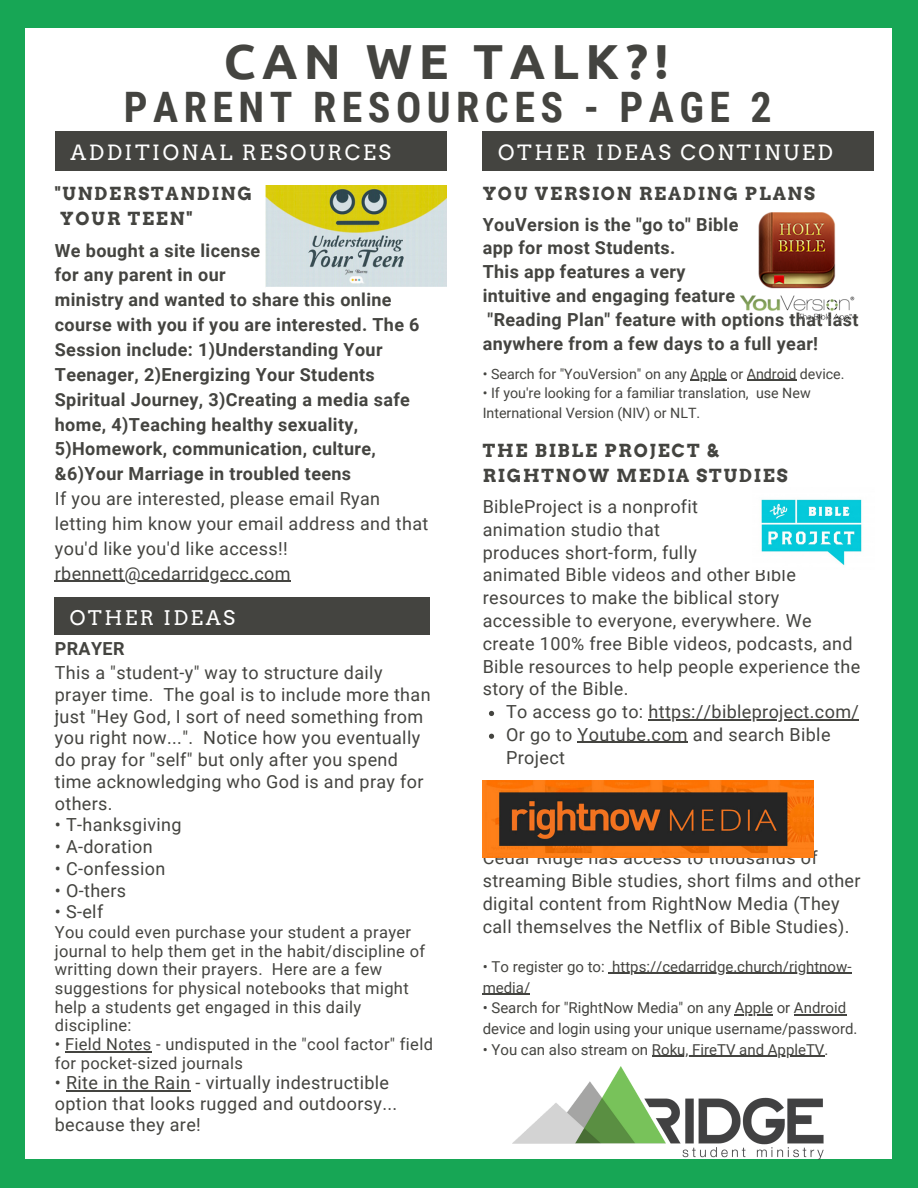
<style>
.page{position:relative;width:918px;height:1188px;background:#17a655}
.page>*{position:absolute;margin:0;border:0;box-sizing:border-box;transform-origin:0 0}
.t1{font:700 49.2px "Ubuntu";letter-spacing:.13em;color:#444440}
.t2{font:700 42px "Roboto Condensed";letter-spacing:.13em;color:#444440}
.t3{font:21px "Arvo";letter-spacing:.12em;color:#fff}
.t4{font:20.1px "Arvo";letter-spacing:.12em;color:#fff}
.t5{font:18px/22.8px "Roboto";letter-spacing:.02em;color:#444440}
.t6{font:700 18px/24.9px "Roboto";letter-spacing:.02em;color:#444440}
.t7{font:700 18px/24.9px "Arvo";letter-spacing:.1em;color:#444440}
.t8{font:16.5px/18.6px "Roboto";letter-spacing:.02em;color:#444440}
.t9{font:15px/20.7px "Roboto";color:#444440}
.t10{font:14.25px/19.6px "Roboto";color:#444440}
.t11{font:13.65px "Roboto";color:#444440}
</style>
<div class="page">
<div style="left:26px;top:29px;width:866px;height:1130px;background:#fff"></div>
<hr style="left:55px;top:581px;width:236px;height:1px;background:#444440">
<hr style="left:65px;top:1051px;width:87px;height:1px;background:#444440">
<hr style="left:66px;top:1090px;width:125px;height:1px;background:#444440">
<div style="left:55px;top:131px;width:391px;height:40px;background:#444440"></div>
<hr style="left:691px;top:380px;width:36px;height:1px;background:#444440">
<hr style="left:747px;top:380px;width:49px;height:1px;background:#444440">
<hr style="left:612px;top:973px;width:239px;height:1px;background:#444440">
<hr style="left:483px;top:994px;width:47px;height:1px;background:#444440">
<hr style="left:735px;top:1014px;width:38px;height:1px;background:#444440">
<hr style="left:794px;top:1014px;width:52px;height:1px;background:#444440">
<hr style="left:652px;top:1056px;width:173px;height:1px;background:#444440">
<svg style="left:489px;top:711px;width:5px;height:5px"></svg>
<hr style="left:649px;top:719px;width:210px;height:1px;background:#444440">
<svg style="left:489px;top:734px;width:5px;height:5px"></svg>
<hr style="left:578px;top:742px;width:110px;height:1px;background:#444440">
<div style="left:483px;top:131px;width:391px;height:40px;background:#444440"></div>
<img style="left:483px;top:781px;width:330px;height:76px">
<img style="left:740px;top:212px;width:115px;height:109px">
<img style="left:513px;top:1066px;width:311px;height:94px">
<img style="left:265px;top:185px;width:182px;height:102px">
<div style="left:55px;top:597px;width:375px;height:38px;background:#444440"></div>
<img style="left:761px;top:499px;width:101px;height:66px">
<h1 class="t1" style="left:224px;top:33px;width:446px">CAN WE TALK?!</h1>
<h2 class="t2" style="left:124px;top:83px;width:649px">PARENT RESOURCES - PAGE 2</h2>
<p class="t3" style="left:70px;top:140px;width:322px">ADDITIONAL RESOURCES</p>
<p class="t7" style="left:55px;top:182px;width:198px">"UNDERSTANDING<br>YOUR TEEN"</p>
<p class="t6" style="left:55px;top:238px;width:366px">We bought a site license<br>for any parent in our<br>ministry and wanted to share this online course with you if you are interested. The 6<br>Session include: 1)Understanding Your Teenager, 2)Energizing Your Students Spiritual Journey, 3)Creating a media safe home, 4)Teaching healthy sexuality, 5)Homework, communication, culture, &amp;6)Your Marriage in troubled teens</p>
<p class="t5" style="left:55px;top:487px;width:375px;line-height:24.9px">If you are interested, please email Ryan letting him know your email address and that you'd like you'd like access!! rbennett@cedarridgecc.com</p>
<p class="t4" style="left:70px;top:606px;width:167px">OTHER IDEAS</p>
<p class="t6" style="left:55px;top:637px;width:71px">PRAYER</p>
<p class="t5" style="left:55px;top:662px;width:377px;line-height:21.8px">This a "student-y" way to structure daily prayer time. The goal is to include more than just "Hey God, I sort of need something from you right now...". Notice how you eventually do pray for "self" but only after you spend time acknowledging who God is and pray for others.</p>
<p class="t5" style="left:55px;top:814px;width:128px">• T-hanksgiving</p>
<p class="t5" style="left:55px;top:836px;width:99px">• A-doration</p>
<p class="t5" style="left:55px;top:857px;width:112px">• C-onfession</p>
<p class="t5" style="left:55px;top:879px;width:73px">• O-thers</p>
<p class="t5" style="left:55px;top:901px;width:50px">• S-elf</p>
<p class="t8" style="left:55px;top:923px;width:372px">You could even purchase your student a prayer journal to help them get in the habit/discipline of writting down their prayers. Here are a few suggestions for physical notebooks that might help a students get engaged in this daily discipline:</p>
<p class="t8" style="left:55px;top:1035px;width:380px">• Field Notes - undisputed in the "cool factor" field for pocket-sized journals</p>
<p class="t5" style="left:55px;top:1073px;width:344px;line-height:20.7px">• Rite in the Rain - virtually indestructible option that looks rugged and outdoorsy... because they are!</p>
<p class="t11" style="left:55px;top:706px;width:6px">•</p>
<p class="t3" style="left:498px;top:140px;width:336px">OTHER IDEAS CONTINUED</p>
<p class="t7" style="left:483px;top:182px;width:334px">YOU VERSION READING PLANS</p>
<p class="t6" style="left:483px;top:212px;width:377px;line-height:23.9px">YouVersion is the "go to" Bible<br>app for most Students.<br>This app features a very<br>intuitive and engaging feature<br>"Reading Plan" feature with options that last anywhere from a few days to a full year!</p>
<p class="t10" style="left:483px;top:364px;width:363px">• Search for "YouVersion" on any Apple or Android device.</p>
<p class="t10" style="left:483px;top:384px;width:329px">• If you're looking for a familiar translation, use New<br>International Version (NIV) or NLT.</p>
<p class="t7" style="left:483px;top:438px;width:306px">THE BIBLE PROJECT &amp;<br>RIGHTNOW MEDIA STUDIES</p>
<p class="t5" style="left:483px;top:495px;width:379px">BibleProject is a nonprofit<br>animation studio that<br>produces short-form, fully<br>animated Bible videos and other Bible resources to make the biblical story accessible to everyone, everywhere. We create 100% free Bible videos, podcasts, and Bible resources to help people experience the story of the Bible.</p>
<p class="t5" style="left:506px;top:701px;width:354px">To access go to: https://bibleproject.com/<br>Or go to Youtube.com and search Bible<br>Project</p>
<p class="t5" style="left:483px;top:847px;width:379px">Cedar Ridge has access to thousands of streaming Bible studies, short films and other digital content from RightNow Media (They call themselves the Netflix of Bible Studies).</p>
<p class="t9" style="left:483px;top:956px;width:370px">• To register go to: https://cedarridge.church/rightnow&shy;media/</p>
<p class="t9" style="left:483px;top:998px;width:376px">• Search for "RightNow Media" on any Apple or Android device and login using your unique username/password.</p>
<p class="t9" style="left:483px;top:1039px;width:347px">• You can also stream on Roku, FireTV and AppleTV.</p>
</div>
